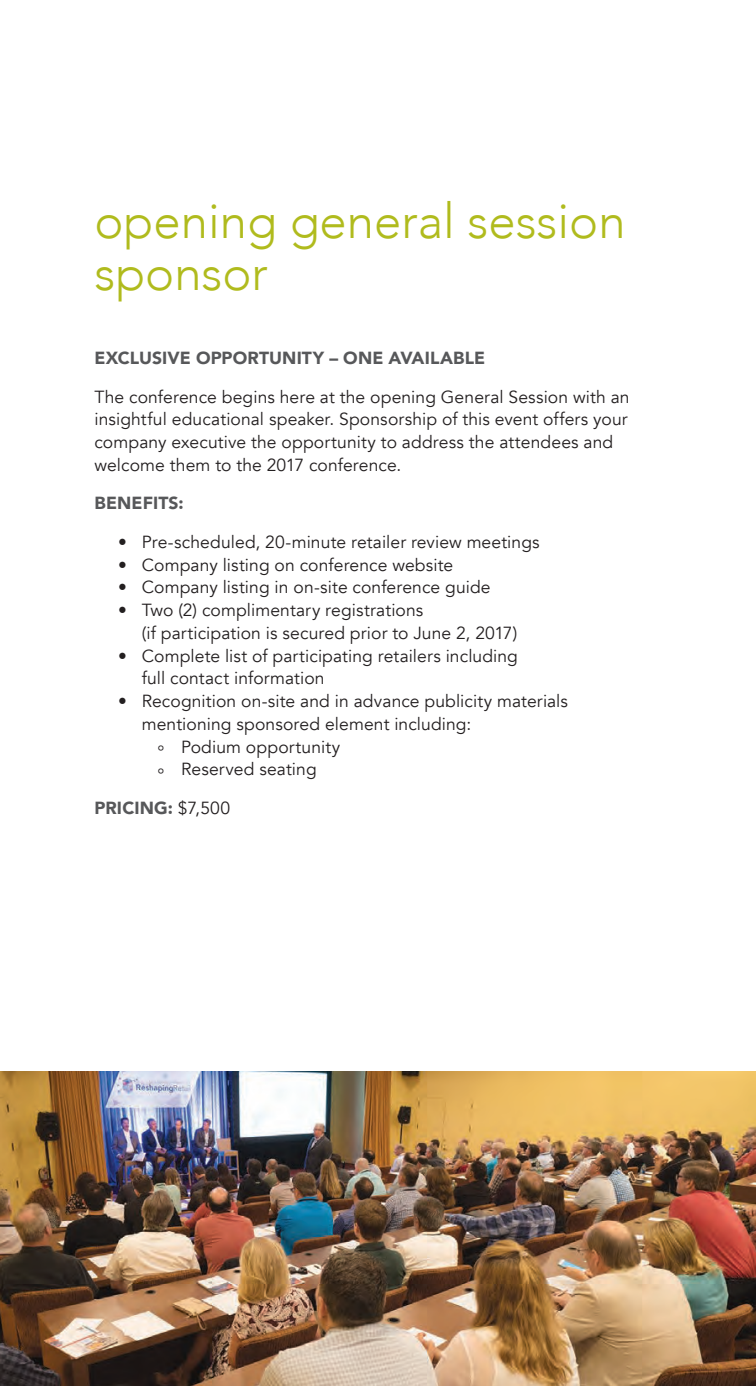
<style>
.page{position:relative;width:756px;height:1386px;background:#fff}
.page>*{position:absolute;margin:0;border:0;box-sizing:border-box;transform-origin:0 0}
.t1{font:300 49px/52.5px "Avenir";color:#b0bb1d}
.benefits{font:17.5px/22.8px "Avenir";letter-spacing:.005em;color:#231f20}
.body{font:17.5px/22.8px "Avenir";letter-spacing:.005em;color:#231f20}
.subhead{font:900 17.5px "Avenir";letter-spacing:.005em;color:#57585a}
.pricing{font:900 17.5px "Avenir";letter-spacing:.01em;color:#57585a}
.s1{font-weight:400;color:#231f20}
</style>
<div class="page">
<img style="left:0;top:1071px;width:756px;height:315px">
<p class="t1" style="left:94px;top:195px;width:533px">opening general session sponsor</p>
<p class="subhead" style="left:94px;top:343px;width:392px">EXCLUSIVE OPPORTUNITY – ONE AVAILABLE</p>
<p class="body" style="left:94px;top:385px;width:537px">The conference begins here at the opening General Session with an insightful educational speaker. Sponsorship of this event offers your company executive the opportunity to address the attendees and welcome them to the 2017 conference.</p>
<p class="subhead" style="left:94px;top:488px;width:91px">BENEFITS:</p>
<p class="benefits" style="left:118px;top:531px;width:423px">• Pre-scheduled, 20-minute retailer review meetings</p>
<p class="benefits" style="left:118px;top:553px;width:337px">• Company listing on conference website</p>
<p class="benefits" style="left:118px;top:576px;width:374px">• Company listing in on-site conference guide</p>
<p class="benefits" style="left:142px;top:599px;width:377px;text-indent:-24px">• Two (2) complimentary registrations<br>(if participation is secured prior to June 2, 2017)</p>
<p class="benefits" style="left:142px;top:644px;width:378px;text-indent:-24px">• Complete list of participating retailers including full contact information</p>
<p class="benefits" style="left:142px;top:690px;width:428px;text-indent:-24px">• Recognition on-site and in advance publicity materials mentioning sponsored element including:</p>
<p class="benefits" style="left:158px;top:735px;width:184px">° Podium opportunity</p>
<p class="benefits" style="left:158px;top:758px;width:161px">° Reserved seating</p>
<p class="pricing" style="left:94px;top:793px;width:137px">PRICING: <span class="s1">$7,500</span></p>
</div>
